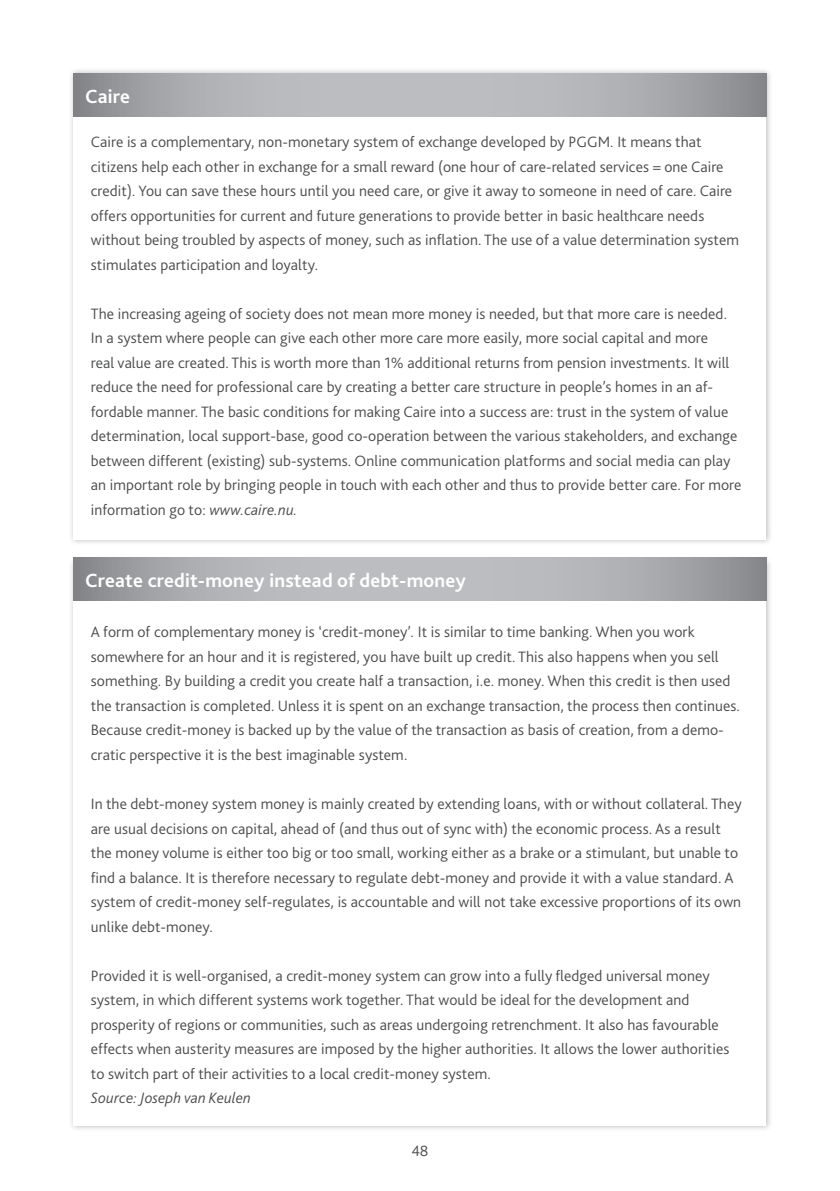
<style>
.page{position:relative;width:840px;height:1191px;background:#fff}
.page>*{position:absolute;margin:0;border:0;box-sizing:border-box;transform-origin:0 0}
.t1{font:700 20px "Bliss 2";letter-spacing:.01em;color:#fff}
.t2{font:300 15.6px/24.6px "Bliss 2";letter-spacing:.005em;color:#4b4c4d}
.t3{font:italic 300 15.6px "Bliss 2";letter-spacing:.005em;color:#4b4c4d}
.s1{font-style:italic}
</style>
<div class="page">
<div style="left:68px;top:68px;width:704px;height:478px;background:#231f20;opacity:.3"></div>
<div style="left:74px;top:74px;width:691px;height:465px;background:#fff"></div>
<svg style="left:74px;top:74px;width:691px;height:42px;background:#adaeb2"></svg>
<div style="left:68px;top:556px;width:704px;height:576px;background:#231f20;opacity:.3"></div>
<div style="left:74px;top:562px;width:691px;height:563px;background:#fff"></div>
<svg style="left:74px;top:558px;width:691px;height:42px;background:#adaeb2"></svg>
<p class="t1" style="left:85px;top:84px;width:46px">Caire</p>
<p class="t2" style="left:91px;top:129px;width:649px">Caire is a complementary, non-monetary system of exchange developed by PGGM. It means that citizens help each other in exchange for a small reward (one hour of care-related services = one Caire credit). You can save these hours until you need care, or give it away to someone in need of care. Caire offers opportunities for current and future generations to provide better in basic healthcare needs without being troubled by aspects of money, such as inflation. The use of a value determination system stimulates participation and loyalty.</p>
<p class="t2" style="left:91px;top:301px;width:651px">The increasing ageing of society does not mean more money is needed, but that more care is needed.<br>In a system where people can give each other more care more easily, more social capital and more<br>real value are created. This is worth more than 1% additional returns from pension investments. It will reduce the need for professional care by creating a better care structure in people’s homes in an af&shy;fordable manner. The basic conditions for making Caire into a success are: trust in the system of value determination, local support-base, good co-operation between the various stakeholders, and exchange between different (existing) sub-systems. Online communication platforms and social media can play an important role by bringing people in touch with each other and thus to provide better care. For more information go to: <span class="s1">www.caire.nu.</span></p>
<p class="t1" style="left:85px;top:568px;width:382px">Create credit-money instead of debt-money</p>
<p class="t2" style="left:91px;top:619px;width:650px">A form of complementary money is ‘credit-money’. It is similar to time banking. When you work somewhere for an hour and it is registered, you have built up credit. This also happens when you sell something. By building a credit you create half a transaction, i.e. money. When this credit is then used the transaction is completed. Unless it is spent on an exchange transaction, the process then continues.<br>Because credit-money is backed up by the value of the transaction as basis of creation, from a demo&shy;cratic perspective it is the best imaginable system.</p>
<p class="t2" style="left:91px;top:791px;width:652px">In the debt-money system money is mainly created by extending loans, with or without collateral. They are usual decisions on capital, ahead of (and thus out of sync with) the economic process. As a result the money volume is either too big or too small, working either as a brake or a stimulant, but unable to find a balance. It is therefore necessary to regulate debt-money and provide it with a value standard. A system of credit-money self-regulates, is accountable and will not take excessive proportions of its own unlike debt-money.</p>
<p class="t2" style="left:91px;top:962px;width:639px">Provided it is well-organised, a credit-money system can grow into a fully fledged universal money system, in which different systems work together. That would be ideal for the development and prosperity of regions or communities, such as areas undergoing retrenchment. It also has favourable effects when austerity measures are imposed by the higher authorities. It allows the lower authorities to switch part of their activities to a local credit-money system.</p>
<p class="t3" style="left:91px;top:1088px;width:161px">Source: Joseph van Keulen</p>
<p class="t2" style="left:411px;top:1137px;width:19px">48</p>
</div>
